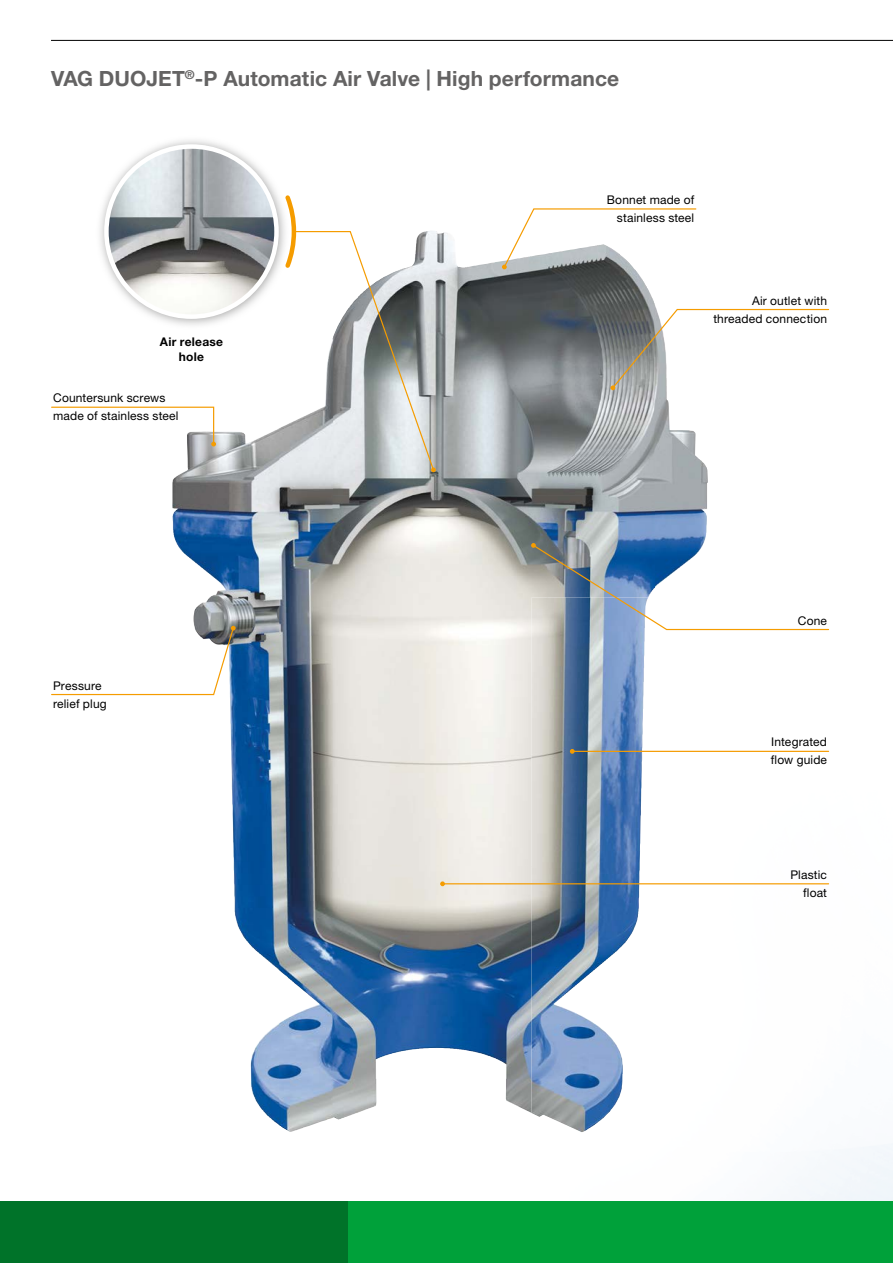
<style>
.page{position:relative;width:893px;height:1263px;background:#fff}
.page>*{position:absolute;margin:0;border:0;box-sizing:border-box;transform-origin:0 0}
.t1{font:700 21px "Helvetica Neue LTW1 G";letter-spacing:.005em;color:#646363}
.t2{font:12px/18px "Helvetica Neue LTW1 G";letter-spacing:.01em;color:#000;text-align:right}
.t3{font:700 12px/14.4px "Helvetica Neue LTW1 G";letter-spacing:.02em;color:#000;text-align:center}
</style>
<div class="page">
<img style="left:634px;top:631px;width:259px;height:570px">
<img style="left:623px;top:926px;width:12px;height:177px">
<div style="left:0;top:1201px;width:348px;height:62px;background:#007329"></div>
<hr style="left:51px;top:40px;width:842px;height:1px;background:#000">
<div style="left:348px;top:1201px;width:545px;height:62px;background:#00a13a"></div>
<img style="left:333px;top:231px;width:321px;height:264px">
<img style="left:654px;top:303px;width:54px;height:240px">
<img style="left:279px;top:427px;width:54px;height:698px">
<img style="left:172px;top:428px;width:107px;height:138px">
<img style="left:332px;top:495px;width:215px;height:371px">
<img style="left:547px;top:495px;width:108px;height:48px">
<img style="left:230px;top:654px;width:49px;height:393px">
<img style="left:332px;top:866px;width:199px;height:213px">
<img style="left:332px;top:1079px;width:45px;height:40px">
<img style="left:506px;top:1079px;width:25px;height:34px">
<img style="left:531px;top:631px;width:92px;height:501px">
<svg style="left:502px;top:208px;width:195px;height:61px"></svg>
<svg style="left:610px;top:308px;width:220px;height:82px"></svg>
<svg style="left:531px;top:543px;width:299px;height:88px"></svg>
<hr style="left:572px;top:751px;width:257px;height:1px;background:#f59c00">
<svg style="left:570px;top:749px;width:5px;height:5px"></svg>
<hr style="left:443px;top:883px;width:386px;height:1px;background:#f59c00">
<svg style="left:440px;top:881px;width:5px;height:5px"></svg>
<svg style="left:51px;top:626px;width:185px;height:70px"></svg>
<svg style="left:51px;top:406px;width:165px;height:40px"></svg>
<img style="left:100px;top:140px;width:182px;height:185px">
<img style="left:106px;top:147px;width:171px;height:170px;border-radius:85px">
<div style="left:104px;top:144px;width:175px;height:175px;border:4px solid #fff;border-radius:50%"></div>
<svg style="left:282px;top:195px;width:154px;height:277px"></svg>
<h1 class="t1" style="left:51px;top:66px;width:570px">VAG DUOJET<sup>®</sup>-P Automatic Air Valve | High performance</h1>
<p class="t3" style="left:160px;top:335px;width:65px">Air release hole</p>
<p class="t2" style="left:53px;top:389px;width:127px;text-align:left">Countersunk screws made of stainless steel</p>
<p class="t2" style="left:607px;top:191px;width:89px">Bonnet made of stainless steel</p>
<p class="t2" style="left:713px;top:291px;width:115px">Air outlet with threaded connection</p>
<p class="t2" style="left:53px;top:676px;width:55px;text-align:left">Pressure relief plug</p>
<p class="t2" style="left:798px;top:611px;width:31px">Cone</p>
<p class="t2" style="left:771px;top:733px;width:58px;text-align:left">Integrated flow guide</p>
<p class="t2" style="left:790px;top:865px;width:38px">Plastic float</p>
</div>
